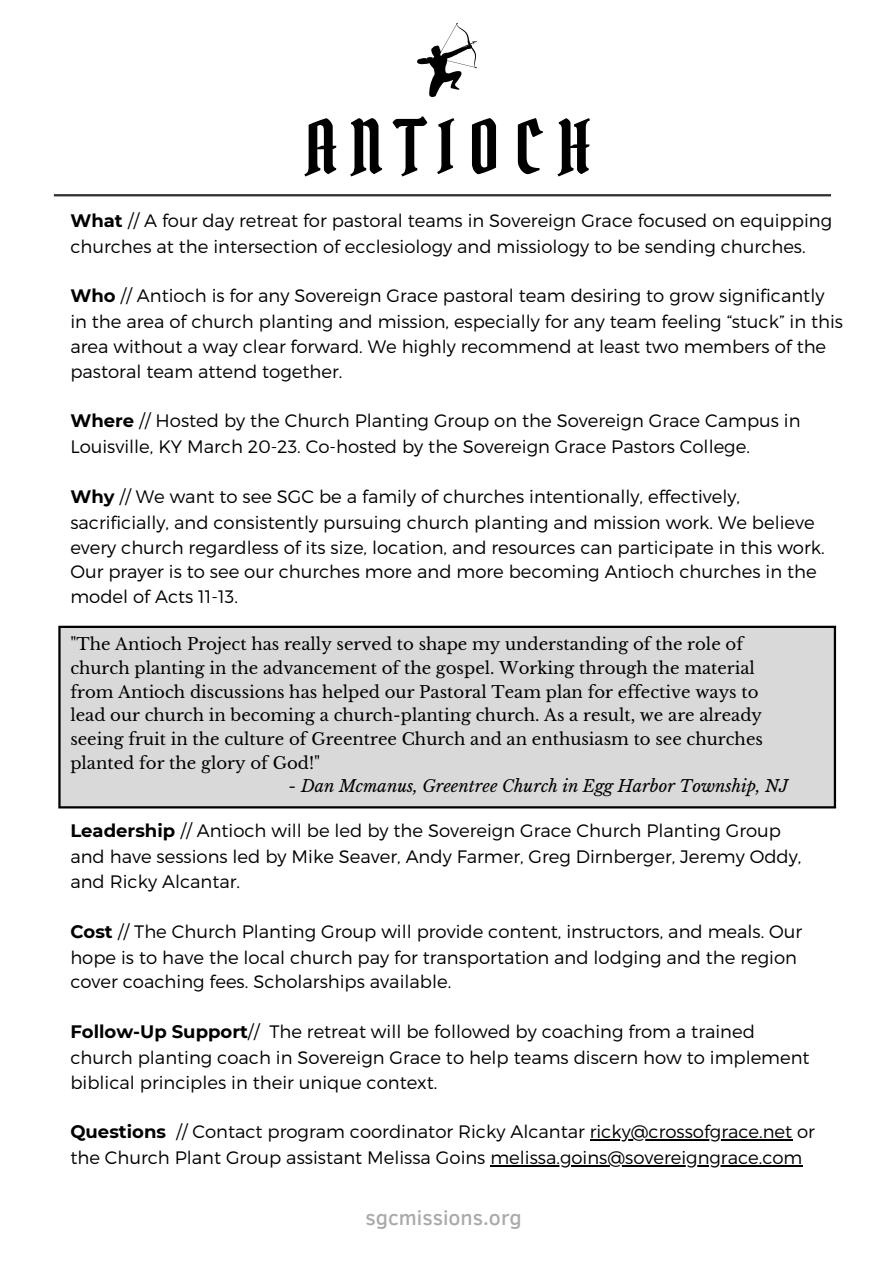
<style>
.page{position:relative;width:894px;height:1264px;background:#fff}
.page>*{position:absolute;margin:0;border:0;box-sizing:border-box;transform-origin:0 0}
.t1{font:72.6px "Pirata One";letter-spacing:.2em;color:#000}
.t2{font:500 21px "Clear Sans";color:#aaa}
.t3{font:300 18px/25.3px "Montserrat";color:#000}
.t4{font:16.5px/23.7px "Libre Baskerville";color:#000}
.t5{font:italic 16.5px "Libre Baskerville";color:#000}
.s1{font-weight:700}
.s2{font-style:normal}
</style>
<div class="page">
<svg style="left:417px;top:23px;width:60px;height:74px"></svg>
<svg style="left:54px;top:194px;width:776px;height:2px;background:#3b3b3b"></svg>
<div style="left:59px;top:626px;width:776px;height:181px;background:#d9d9d9"></div>
<hr style="left:58px;top:628px;width:3px;height:178px;background:#000">
<hr style="left:833px;top:628px;width:2px;height:178px;background:#000">
<hr style="left:58px;top:625px;width:777px;height:3px;background:#000">
<hr style="left:58px;top:806px;width:777px;height:2px;background:#000">
<hr style="left:589px;top:1139px;width:203px;height:1px;background:#000">
<hr style="left:490px;top:1165px;width:312px;height:1px;background:#000">
<h1 class="t1" style="left:305px;top:101px;width:286px">ANTIOCH</h1>
<p class="t3" style="left:70px;top:207px;width:763px;line-height:26px"><span class="s1">What</span> // A four day retreat for pastoral teams in Sovereign Grace focused on equipping churches at the intersection of ecclesiology and missiology to be sending churches.</p>
<p class="t3" style="left:70px;top:282px;width:774px"><span class="s1">Who</span> // Antioch is for any Sovereign Grace pastoral team desiring to grow significantly in the area of church planting and mission, especially for any team feeling “stuck” in this area without a way clear forward. We highly recommend at least two members of the pastoral team attend together.</p>
<p class="t3" style="left:70px;top:407px;width:731px;line-height:26px"><span class="s1">Where</span> // Hosted by the Church Planting Group on the Sovereign Grace Campus in<br>Louisville, KY March 20-23. Co-hosted by the Sovereign Grace Pastors College.</p>
<p class="t3" style="left:70px;top:483px;width:755px"><span class="s1">Why</span> // We want to see SGC be a family of churches intentionally, effectively, sacrificially, and consistently pursuing church planting and mission work. We believe every church regardless of its size, location, and resources can participate in this work.<br>Our prayer is to see our churches more and more becoming Antioch churches in the model of Acts 11-13.</p>
<p class="t4" style="left:70px;top:632px;width:694px">"The Antioch Project has really served to shape my understanding of the role of church planting in the advancement of the gospel. Working through the material from Antioch discussions has helped our Pastoral Team plan for effective ways to lead our church in becoming a church-planting church. As a result, we are already seeing fruit in the culture of Greentree Church and an enthusiasm to see churches planted for the glory of God!"</p>
<p class="t5" style="left:288px;top:776px;width:501px"><span class="s2">-</span> Dan Mcmanus, Greentree Church in Egg Harbor Township, NJ</p>
<p class="t3" style="left:70px;top:817px;width:732px"><span class="s1">Leadership</span> // Antioch will be led by the Sovereign Grace Church Planting Group and have sessions led by Mike Seaver, Andy Farmer, Greg Dirnberger, Jeremy Oddy, and Ricky Alcantar.</p>
<p class="t3" style="left:70px;top:917px;width:733px"><span class="s1">Cost</span> // The Church Planting Group will provide content, instructors, and meals. Our hope is to have the local church pay for transportation and lodging and the region cover coaching fees. Scholarships available.</p>
<p class="t3" style="left:70px;top:1017px;width:740px"><span class="s1">Follow-Up Support</span>// The retreat will be followed by coaching from a trained church planting coach in Sovereign Grace to help teams discern how to implement biblical principles in their unique context.</p>
<p class="t3" style="left:70px;top:1117px;width:746px;line-height:26px"><span class="s1">Questions</span> // Contact program coordinator Ricky Alcantar ricky@crossofgrace.net or the Church Plant Group assistant Melissa Goins melissa.goins@sovereigngrace.com</p>
<p class="t2" style="left:365px;top:1202px;width:157px">sgcmissions.org</p>
</div>
